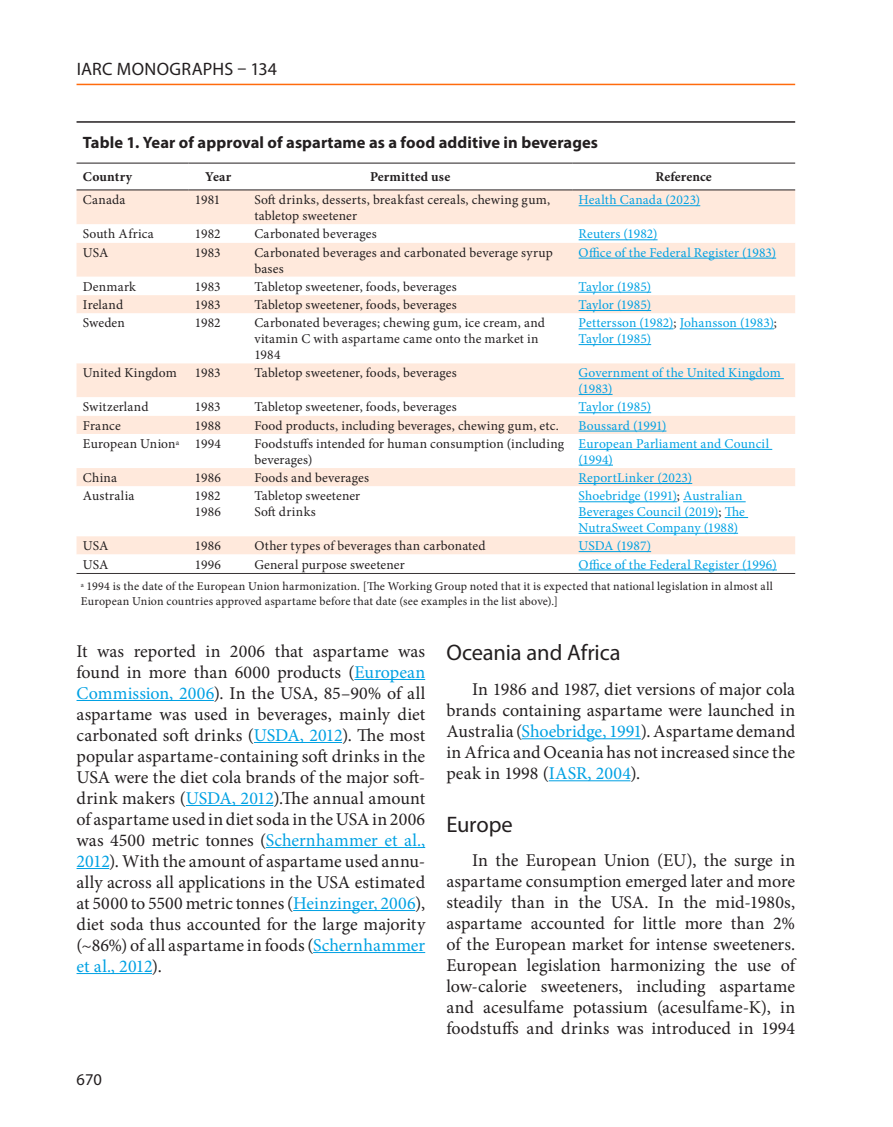
<style>
.page{position:relative;width:893px;height:1127px;background:#fff}
.page>*{position:absolute;margin:0;border:0;box-sizing:border-box;transform-origin:0 0}
.t1{font:22.5px "Myriad Pro";letter-spacing:-.01em;color:#231f20}
.t2{font:18px/21px "Minion Pro";letter-spacing:.005em;color:#231f20;text-align:justify}
.t3{font:18px "Myriad Pro";letter-spacing:.015em;color:#231f20}
.t4{font:700 16.5px "Myriad Pro";letter-spacing:.005em;color:#231f20}
.t5{font:16.5px "Myriad Pro";color:#231f20}
.t6{font:13.5px/15.8px "Minion Pro";letter-spacing:.01em;color:#231f20}
.t7{font:13.5px/15.8px "Minion Pro";letter-spacing:.01em;color:#00a1e3}
.t8{font:700 13.5px "Minion Pro";letter-spacing:.01em;color:#231f20}
.t9{font:12px/15px "Minion Pro";letter-spacing:.015em;color:#231f20}
.s1{color:#231f20}
.s2{color:#00a1e3}
</style>
<div class="page">
<hr style="left:77px;top:84px;width:718px;height:1px;background:#ff6b0d">
<hr style="left:354px;top:679px;width:71px;height:1px;background:#00a1e3">
<hr style="left:77px;top:700px;width:137px;height:1px;background:#00a1e3">
<hr style="left:254px;top:742px;width:88px;height:1px;background:#00a1e3">
<hr style="left:186px;top:805px;width:87px;height:1px;background:#00a1e3">
<hr style="left:266px;top:847px;width:159px;height:1px;background:#00a1e3">
<hr style="left:77px;top:868px;width:32px;height:1px;background:#00a1e3">
<hr style="left:293px;top:910px;width:122px;height:1px;background:#00a1e3">
<hr style="left:313px;top:952px;width:112px;height:1px;background:#00a1e3">
<hr style="left:77px;top:973px;width:75px;height:1px;background:#00a1e3">
<hr style="left:522px;top:738px;width:119px;height:1px;background:#00a1e3">
<hr style="left:549px;top:780px;width:81px;height:1px;background:#00a1e3">
<hr style="left:77px;top:121px;width:718px;height:2px;background:#231f20">
<hr style="left:77px;top:573px;width:718px;height:1px;background:#231f20">
<div style="left:77px;top:191px;width:718px;height:33px;background:#ffe9dc"></div>
<svg style="left:77px;top:239px;width:718px;height:332px"></svg>
<hr style="left:77px;top:163px;width:112px;height:1px;background:#231f20">
<hr style="left:189px;top:163px;width:59px;height:1px;background:#231f20">
<hr style="left:248px;top:163px;width:324px;height:1px;background:#231f20">
<hr style="left:572px;top:163px;width:223px;height:1px;background:#231f20">
<hr style="left:77px;top:190px;width:112px;height:1px;background:#231f20">
<hr style="left:189px;top:190px;width:59px;height:1px;background:#231f20">
<hr style="left:248px;top:190px;width:324px;height:1px;background:#231f20">
<hr style="left:572px;top:190px;width:223px;height:1px;background:#231f20">
<hr style="left:579px;top:205px;width:121px;height:1px;background:#00a1e3">
<hr style="left:579px;top:239px;width:79px;height:1px;background:#00a1e3">
<hr style="left:579px;top:258px;width:197px;height:1px;background:#00a1e3">
<hr style="left:579px;top:292px;width:72px;height:1px;background:#00a1e3">
<hr style="left:579px;top:310px;width:72px;height:1px;background:#00a1e3">
<hr style="left:579px;top:328px;width:94px;height:1px;background:#00a1e3">
<hr style="left:680px;top:328px;width:94px;height:1px;background:#00a1e3">
<hr style="left:579px;top:344px;width:72px;height:1px;background:#00a1e3">
<hr style="left:579px;top:378px;width:205px;height:1px;background:#00a1e3">
<hr style="left:579px;top:394px;width:34px;height:1px;background:#00a1e3">
<hr style="left:579px;top:412px;width:72px;height:1px;background:#00a1e3">
<hr style="left:579px;top:431px;width:87px;height:1px;background:#00a1e3">
<hr style="left:579px;top:449px;width:193px;height:1px;background:#00a1e3">
<hr style="left:579px;top:465px;width:34px;height:1px;background:#00a1e3">
<hr style="left:579px;top:483px;width:113px;height:1px;background:#00a1e3">
<hr style="left:579px;top:501px;width:98px;height:1px;background:#00a1e3">
<hr style="left:683px;top:501px;width:63px;height:1px;background:#00a1e3">
<hr style="left:579px;top:517px;width:139px;height:1px;background:#00a1e3">
<svg style="left:725px;top:517px;width:23px;height:1px"></svg>
<hr style="left:579px;top:533px;width:159px;height:1px;background:#00a1e3">
<hr style="left:579px;top:551px;width:72px;height:1px;background:#00a1e3">
<hr style="left:579px;top:569px;width:198px;height:1px;background:#00a1e3">
<p class="t3" style="left:77px;top:58px;width:202px">IARC MONOGRAPHS – 134</p>
<p class="t4" style="left:83px;top:132px;width:517px">Table 1. Year of approval of aspartame as a food additive in beverages</p>
<p class="t8" style="left:83px;top:168px;width:51px">Country</p>
<p class="t8" style="left:205px;top:168px;width:28px">Year</p>
<p class="t8" style="left:370px;top:168px;width:82px">Permitted use</p>
<p class="t8" style="left:656px;top:168px;width:58px">Reference</p>
<p class="t6" style="left:83px;top:192px;width:44px">Canada</p>
<p class="t6" style="left:195px;top:192px;width:27px">1981</p>
<p class="t6" style="left:254px;top:192px;width:297px">Soft drinks, desserts, breakfast cereals, chewing gum, tabletop sweetener</p>
<p class="t7" style="left:579px;top:192px;width:123px">Health Canada (2023)</p>
<p class="t6" style="left:83px;top:226px;width:72px">South Africa</p>
<p class="t6" style="left:195px;top:226px;width:27px">1982</p>
<p class="t6" style="left:254px;top:226px;width:124px">Carbonated beverages</p>
<p class="t7" style="left:579px;top:226px;width:80px">Reuters (1982)</p>
<p class="t6" style="left:83px;top:245px;width:27px">USA</p>
<p class="t6" style="left:195px;top:245px;width:27px">1983</p>
<p class="t6" style="left:254px;top:245px;width:300px">Carbonated beverages and carbonated beverage syrup bases</p>
<p class="t7" style="left:579px;top:245px;width:199px">Office of the Federal Register (1983)</p>
<p class="t6" style="left:83px;top:279px;width:54px">Denmark</p>
<p class="t6" style="left:195px;top:279px;width:27px">1983</p>
<p class="t6" style="left:254px;top:279px;width:204px">Tabletop sweetener, foods, beverages</p>
<p class="t7" style="left:579px;top:279px;width:74px">Taylor (1985)</p>
<p class="t6" style="left:83px;top:297px;width:42px">Ireland</p>
<p class="t6" style="left:195px;top:297px;width:27px">1983</p>
<p class="t6" style="left:254px;top:297px;width:204px">Tabletop sweetener, foods, beverages</p>
<p class="t7" style="left:579px;top:297px;width:74px">Taylor (1985)</p>
<p class="t6" style="left:83px;top:315px;width:43px">Sweden</p>
<p class="t6" style="left:195px;top:315px;width:27px">1982</p>
<p class="t6" style="left:254px;top:315px;width:292px">Carbonated beverages; chewing gum, ice cream, and vitamin C with aspartame came onto the market in<br>1984</p>
<p class="t7" style="left:579px;top:315px;width:200px">Pettersson (1982)<span class="s1">;</span> Johansson (1983)<span class="s1">;<br></span>Taylor (1985)</p>
<p class="t6" style="left:83px;top:365px;width:95px">United Kingdom</p>
<p class="t6" style="left:195px;top:365px;width:27px">1983</p>
<p class="t6" style="left:254px;top:365px;width:204px">Tabletop sweetener, foods, beverages</p>
<p class="t7" style="left:579px;top:365px;width:204px">Government of the United Kingdom (1983)</p>
<p class="t6" style="left:83px;top:399px;width:67px">Switzerland</p>
<p class="t6" style="left:195px;top:399px;width:27px">1983</p>
<p class="t6" style="left:254px;top:399px;width:204px">Tabletop sweetener, foods, beverages</p>
<p class="t7" style="left:579px;top:399px;width:74px">Taylor (1985)</p>
<p class="t6" style="left:83px;top:418px;width:39px">France</p>
<p class="t6" style="left:195px;top:418px;width:28px">1988</p>
<p class="t6" style="left:254px;top:418px;width:306px">Food products, including beverages, chewing gum, etc.</p>
<p class="t7" style="left:579px;top:418px;width:89px">Boussard (1991)</p>
<p class="t6" style="left:83px;top:436px;width:140px">European Union<sup>a</sup> 1994</p>
<p class="t6" style="left:254px;top:436px;width:311px">Foodstuffs intended for human consumption (including beverages)</p>
<p class="t7" style="left:579px;top:436px;width:192px">European Parliament and Council (1994)</p>
<p class="t6" style="left:83px;top:470px;width:36px">China</p>
<p class="t6" style="left:195px;top:470px;width:28px">1986</p>
<p class="t6" style="left:254px;top:470px;width:116px">Foods and beverages</p>
<p class="t7" style="left:579px;top:470px;width:115px">ReportLinker (2023)</p>
<p class="t6" style="left:83px;top:488px;width:53px">Australia</p>
<p class="t6" style="left:195px;top:488px;width:28px">1982<br>1986</p>
<p class="t6" style="left:254px;top:488px;width:107px">Tabletop sweetener<br>Soft drinks</p>
<p class="t7" style="left:579px;top:488px;width:168px">Shoebridge (1991)<span class="s1">;</span> Australian<br>Beverages Council (2019)<span class="s1">;</span> The<br>NutraSweet Company (1988)</p>
<p class="t6" style="left:83px;top:538px;width:27px">USA</p>
<p class="t6" style="left:195px;top:538px;width:28px">1986</p>
<p class="t6" style="left:254px;top:538px;width:233px">Other types of beverages than carbonated</p>
<p class="t7" style="left:579px;top:538px;width:74px">USDA (1987)</p>
<p class="t6" style="left:83px;top:556px;width:27px">USA</p>
<p class="t6" style="left:195px;top:556px;width:28px">1996</p>
<p class="t6" style="left:254px;top:556px;width:152px">General purpose sweetener</p>
<p class="t7" style="left:579px;top:556px;width:200px">Office of the Federal Register (1996)</p>
<p class="t9" style="left:81px;top:579px;width:694px"><sup>a</sup> 1994 is the date of the European Union harmonization. [The Working Group noted that it is expected that national legislation in almost all<br>European Union countries approved aspartame before that date (see examples in the list above).]</p>
<p class="t2" style="left:77px;top:640px;width:350px">It was reported in 2006 that aspartame was found in more than 6000 products (<span class="s2">European Commission, 2006</span>). In the USA, 85–90% of all aspartame was used in beverages, mainly diet carbonated soft drinks (<span class="s2">USDA, 2012</span>). The most popular aspartame-containing soft drinks in the USA were the diet cola brands of the major soft&shy;drink makers (<span class="s2">USDA, 2012</span>).The annual amount of aspartame used in diet soda in the USA in 2006 was 4500 metric tonnes (<span class="s2">Schernhammer et al., 2012</span>). With the amount of aspartame used annu&shy;ally across all applications in the USA estimated at 5000 to 5500 metric tonnes (<span class="s2">Heinzinger, 2006</span>), diet soda thus accounted for the large majority (~86%) of all aspartame in foods (<span class="s2">Schernhammer et al., 2012</span>).</p>
<p class="t1" style="left:446px;top:639px;width:176px">Oceania and Africa</p>
<p class="t2" style="left:446px;top:679px;width:350px;text-indent:26px">In 1986 and 1987, diet versions of major cola brands containing aspartame were launched in Australia (<span class="s2">Shoebridge, 1991</span>). Aspartame demand in Africa and Oceania has not increased since the peak in 1998 (<span class="s2">IASR, 2004</span>).</p>
<p class="t1" style="left:446px;top:810px;width:68px">Europe</p>
<p class="t2" style="left:446px;top:850px;width:350px;text-indent:26px">In the European Union (EU), the surge in aspartame consumption emerged later and more steadily than in the USA. In the mid-1980s, aspartame accounted for little more than 2% of the European market for intense sweeteners.<br>European legislation harmonizing the use of low-calorie sweeteners, including aspartame and acesulfame potassium (acesulfame-K), in foodstuffs and drinks was introduced in 1994</p>
<p class="t5" style="left:77px;top:1069px;width:27px">670</p>
</div>
